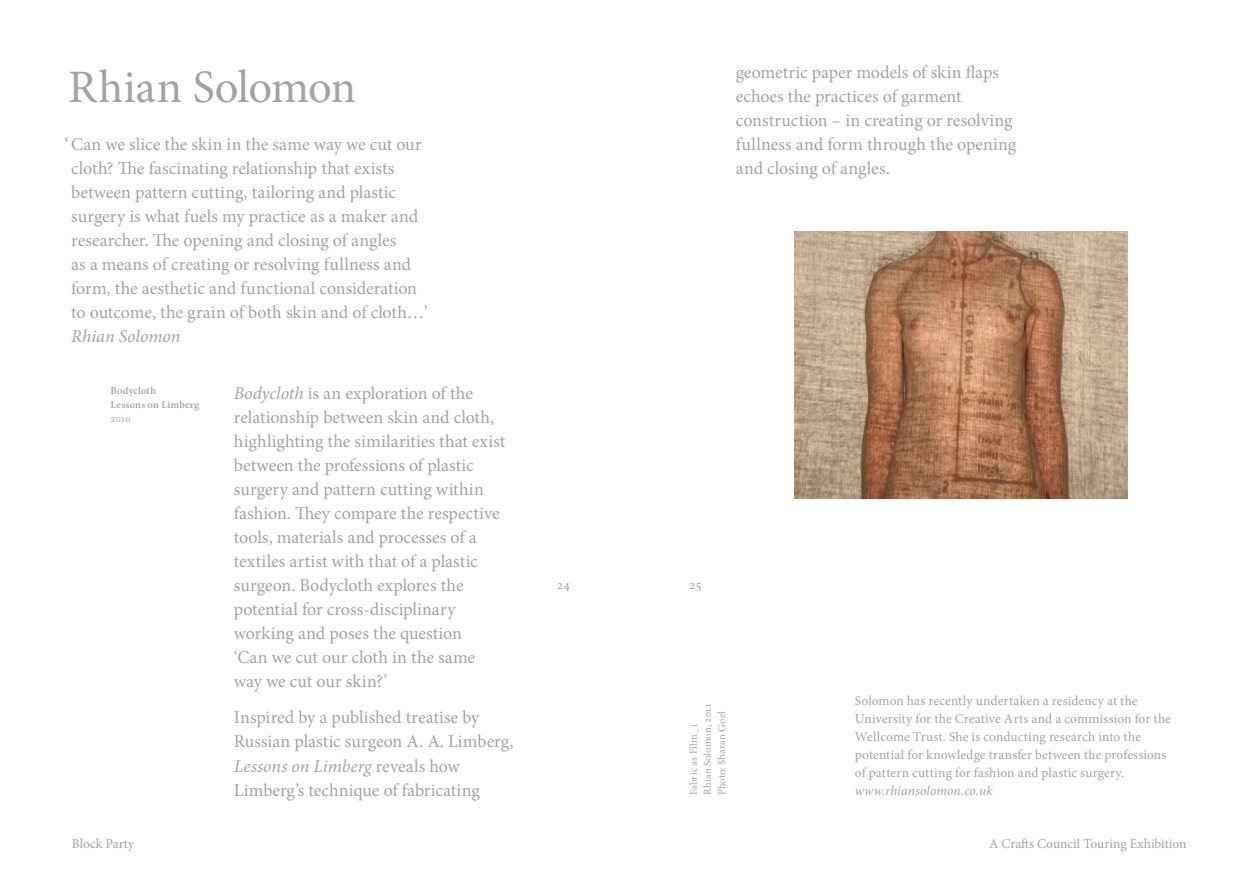
<style>
.page{position:relative;width:1259px;height:893px;background:#fff}
.page>*{position:absolute;margin:0;border:0;box-sizing:border-box;transform-origin:0 0}
.t1{font:46.5px "Minion Pro";letter-spacing:-.015em;color:#a1a3a6}
.t2{font:18px/24px "Minion Pro";color:#a1a3a6}
.t3{font:13.5px/18px "Minion Pro";letter-spacing:.005em;color:#a1a3a6}
.t4{font:10.5px "Minion Pro";letter-spacing:.01em;color:#a1a3a6}
.t5{font:600 10.5px "Minion Pro";letter-spacing:.02em;color:#a1a3a6}
.s1{font-style:italic}
</style>
<div class="page">
<img style="left:794px;top:231px;width:334px;height:267px">
<p class="t1" style="left:68px;top:56px;width:290px">Rhian Solomon</p>
<p class="t2" style="left:65px;top:132px;width:358px">‘Can we slice the skin in the same way we cut our</p>
<p class="t2" style="left:71px;top:156px;width:358px">cloth? The fascinating relationship that exists between pattern cutting, tailoring and plastic surgery is what fuels my practice as a maker and researcher. The opening and closing of angles<br>as a means of creating or resolving fullness and form, the aesthetic and functional consideration to outcome, the grain of both skin and of cloth…’ <span class="s1">Rhian Solomon</span></p>
<p class="t5" style="left:111px;top:383px;width:47px">Bodycloth</p>
<p class="t5" style="left:111px;top:398px;width:90px">Lessons on Limberg</p>
<p class="t4" style="left:111px;top:411px;width:22px">2010</p>
<p class="t2" style="left:234px;top:382px;width:273px"><span class="s1">Bodycloth</span> is an exploration of the relationship between skin and cloth, highlighting the similarities that exist between the professions of plastic surgery and pattern cutting within fashion. They compare the respective tools, materials and processes of a textiles artist with that of a plastic surgeon. Bodycloth explores the potential for cross-disciplinary working and poses the question<br>‘Can we cut our cloth in the same way we cut our skin?’</p>
<p class="t2" style="left:234px;top:706px;width:281px">Inspired by a published treatise by Russian plastic surgeon A. A. Limberg, <span class="s1">Lessons on Limberg</span> reveals how Limberg’s technique of fabricating</p>
<p class="t2" style="left:736px;top:60px;width:282px">geometric paper models of skin flaps echoes the practices of garment construction – in creating or resolving fullness and form through the opening and closing of angles.</p>
<p class="t3" style="left:557px;top:575px;width:15px">24</p>
<p class="t3" style="left:689px;top:575px;width:15px">25</p>
<p class="t4" style="left:700px;top:795px;width:94px;rotate:-90deg">Rhian Solomon, 2011</p>
<p class="t4" style="left:714px;top:795px;width:86px;rotate:-90deg">Photo: Sharan Goel</p>
<p class="t4" style="left:686px;top:795px;width:74px;rotate:-90deg">Fabric as Film_1</p>
<p class="t3" style="left:855px;top:692px;width:318px">Solomon has recently undertaken a residency at the University for the Creative Arts and a commission for the Wellcome Trust. She is conducting research into the potential for knowledge transfer between the professions of pattern cutting for fashion and plastic surgery. <span class="s1">www.rhiansolomon.co.uk</span></p>
<p class="t3" style="left:72px;top:835px;width:64px">Block Party</p>
<p class="t3" style="left:989px;top:835px;width:199px">A Crafts Council Touring Exhibition</p>
</div>
